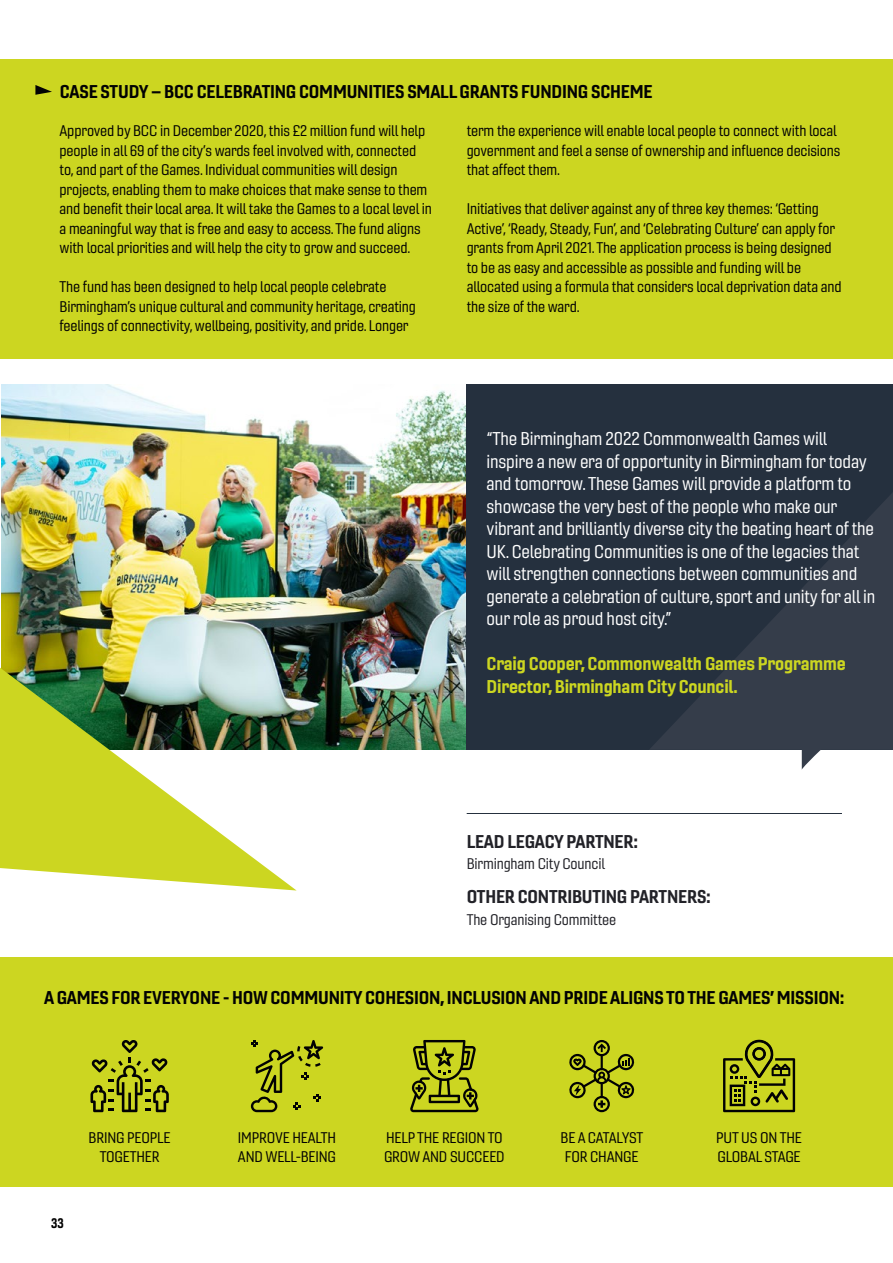
<style>
.page{position:relative;width:893px;height:1263px;background:#fff}
.page>*{position:absolute;margin:0;border:0;box-sizing:border-box;transform-origin:0 0}
.t1{font:18px/22.5px "Gineso Nor Reg";letter-spacing:-.01em;color:#fff}
.t2{font:18px "Gineso Nor Bol";letter-spacing:-.01em;color:#020203}
.t3{font:18px/22.5px "Gineso Nor Bol";letter-spacing:-.01em;color:#ccd621}
.t4{font:18px "Gineso Nor Bol";letter-spacing:-.01em;color:#222228}
.t5{font:15px/19.5px "Gineso Nor Reg";letter-spacing:-.01em;color:#020203}
.t6{font:15px "Gineso Nor Reg";letter-spacing:-.01em;color:#222228}
.t7{font:13.5px "Gineso Con Bol";color:#000}
</style>
<div class="page">
<div style="left:0;top:60px;width:893px;height:299px;background:#ccd621"></div>
<svg style="left:35px;top:85px;width:17px;height:10px"></svg>
<hr style="left:467px;top:813px;width:375px;height:1px;background:#25303e">
<div style="left:0;top:957px;width:893px;height:229px;background:#ccd621"></div>
<svg style="left:90px;top:1040px;width:79px;height:72px"></svg>
<svg style="left:251px;top:1040px;width:72px;height:72px"></svg>
<svg style="left:569px;top:1040px;width:66px;height:72px"></svg>
<svg style="left:723px;top:1040px;width:72px;height:72px"></svg>
<svg style="left:410px;top:1040px;width:69px;height:72px"></svg>
<img style="left:1px;top:384px;width:466px;height:366px">
<div style="left:467px;top:384px;width:426px;height:366px;background:#25303e"></div>
<svg style="left:650px;top:493px;width:243px;height:257px"></svg>
<svg style="left:802px;top:730px;width:40px;height:39px"></svg>
<svg style="left:0;top:668px;width:297px;height:222px"></svg>
<p class="t2" style="left:60px;top:80px;width:594px">CASE STUDY – BCC CELEBRATING COMMUNITIES SMALL GRANTS FUNDING SCHEME</p>
<p class="t5" style="left:60px;top:121px;width:374px">Approved by BCC in December 2020, this £2 million fund will help people in all 69 of the city’s wards feel involved with, connected to, and part of the Games. Individual communities will design projects, enabling them to make choices that make sense to them and benefit their local area. It will take the Games to a local level in a meaningful way that is free and easy to access. The fund aligns with local priorities and will help the city to grow and succeed.</p>
<p class="t5" style="left:60px;top:277px;width:358px">The fund has been designed to help local people celebrate<br>Birmingham’s unique cultural and community heritage, creating feelings of connectivity, wellbeing, positivity, and pride. Longer</p>
<p class="t5" style="left:467px;top:121px;width:375px">term the experience will enable local people to connect with local government and feel a sense of ownership and influence decisions that affect them.</p>
<p class="t5" style="left:467px;top:199px;width:376px">Initiatives that deliver against any of three key themes: ‘Getting Active’, ‘Ready, Steady, Fun’, and ‘Celebrating Culture’ can apply for grants from April 2021. The application process is being designed to be as easy and accessible as possible and funding will be allocated using a formula that considers local deprivation data and the size of the ward.</p>
<p class="t1" style="left:487px;top:428px;width:390px">“The Birmingham 2022 Commonwealth Games will inspire a new era of opportunity in Birmingham for today and tomorrow. These Games will provide a platform to showcase the very best of the people who make our vibrant and brilliantly diverse city the beating heart of the UK. Celebrating Communities is one of the legacies that will strengthen connections between communities and generate a celebration of culture, sport and unity for all in our role as proud host city.”</p>
<p class="t3" style="left:487px;top:652px;width:361px">Craig Cooper, Commonwealth Games Programme<br>Director, Birmingham City Council.</p>
<p class="t4" style="left:467px;top:830px;width:173px">LEAD LEGACY PARTNER:</p>
<p class="t6" style="left:467px;top:855px;width:140px">Birmingham City Council</p>
<p class="t4" style="left:467px;top:885px;width:246px">OTHER CONTRIBUTING PARTNERS:</p>
<p class="t6" style="left:467px;top:910px;width:151px">The Organising Committee</p>
<p class="t2" style="left:44px;top:986px;width:801px">A GAMES FOR EVERYONE - HOW COMMUNITY COHESION, INCLUSION AND PRIDE ALIGNS TO THE GAMES’ MISSION:</p>
<p class="t7" style="left:51px;top:1214px;width:14px">33</p>
<p class="t5" style="left:89px;top:1128px;width:84px;text-align:center">BRING PEOPLE<br>TOGETHER</p>
<p class="t5" style="left:238px;top:1128px;width:100px">IMPROVE HEALTH<br>AND WELL-BEING</p>
<p class="t5" style="left:384px;top:1128px;width:122px">HELP THE REGION TO<br>GROW AND SUCCEED</p>
<p class="t5" style="left:560px;top:1128px;width:84px">BE A CATALYST<br>FOR CHANGE</p>
<p class="t5" style="left:716px;top:1128px;width:87px">PUT US ON THE<br>GLOBAL STAGE</p>
</div>
